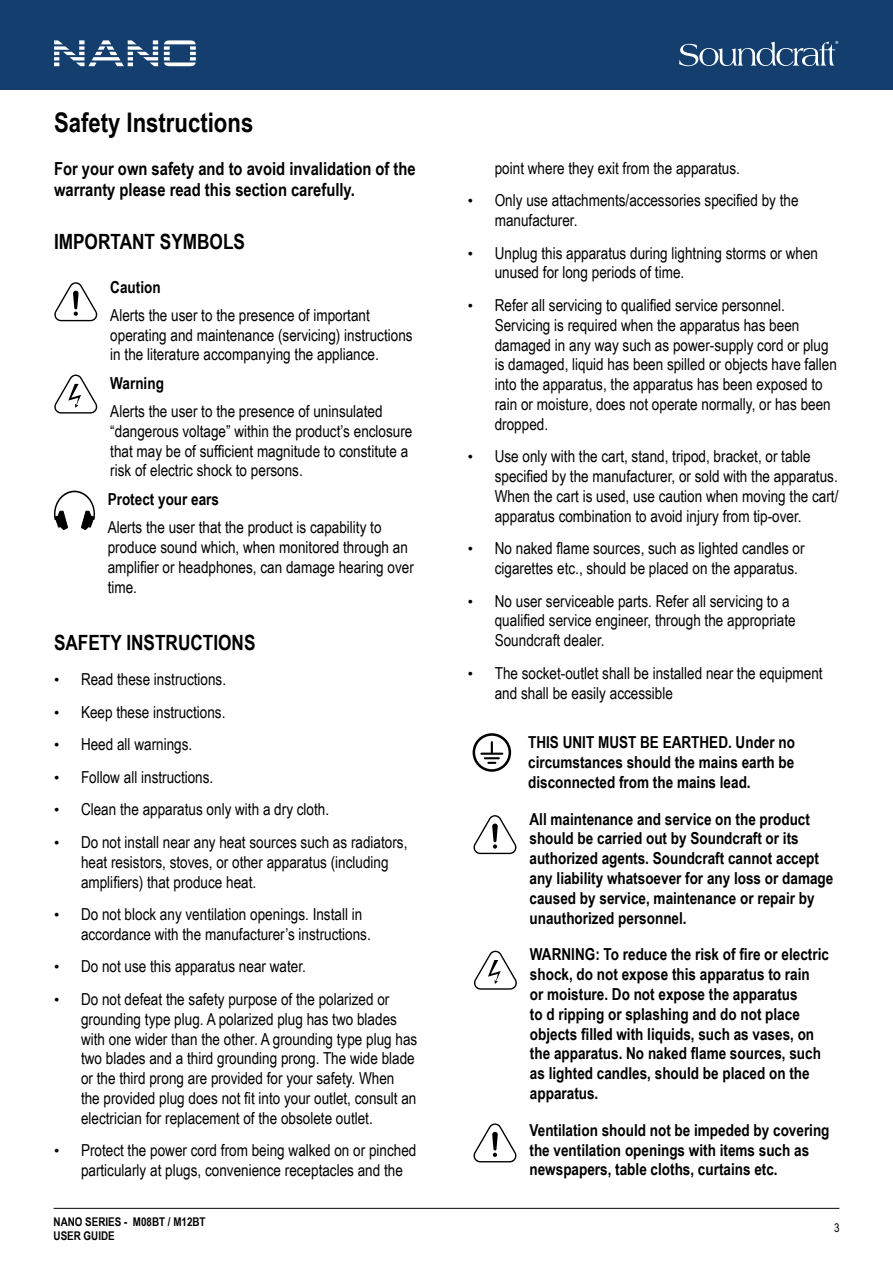
<style>
.page{position:relative;width:893px;height:1263px;background:#fff}
.page>*{position:absolute;margin:0;border:0;box-sizing:border-box;transform-origin:0 0}
.t1{font:700 27px "Arial Narrow";color:#000}
.t2{font:700 21px "Arial Narrow";color:#000}
.t3{font:700 18px/21.6px "Arial Narrow";color:#000}
.t4{font:16.5px/19.8px "Arial Narrow";color:#000}
.t5{font:700 16.5px/19.8px "Arial Narrow";color:#000}
.t6{font:700 12px/14.4px "Arial Narrow";color:#000}
.t7{font:12px "Arial Narrow";color:#000}
.t8{font:8.85px "Myriad Pro";color:#fff}
.s1{font-family:"Arial";font-size:15px}
</style>
<div class="page">
<div style="left:0;top:0;width:893px;height:89px;background:#133e6d"></div>
<hr style="left:54px;top:1208px;width:785px;height:1px;background:#000">
<svg style="left:679px;top:42px;width:156px;height:24px"></svg>
<svg style="left:164px;top:40px;width:32px;height:26px"></svg>
<svg style="left:54px;top:40px;width:104px;height:26px"></svg>
<svg style="left:54px;top:375px;width:44px;height:39px"></svg>
<svg style="left:54px;top:282px;width:44px;height:39px"></svg>
<svg style="left:54px;top:491px;width:41px;height:39px"></svg>
<svg style="left:474px;top:951px;width:43px;height:39px"></svg>
<svg style="left:473px;top:815px;width:44px;height:39px"></svg>
<svg style="left:473px;top:1123px;width:44px;height:39px"></svg>
<svg style="left:473px;top:733px;width:38px;height:39px"></svg>
<h1 class="t1" style="left:54px;top:102px;width:201px">Safety Instructions</h1>
<p class="t3" style="left:54px;top:157px;width:363px">For your own safety and to avoid invalidation of the warranty please read this section carefully.</p>
<p class="t2" style="left:54px;top:226px;width:193px">IMPORTANT SYMBOLS</p>
<p class="t5" style="left:110px;top:276px;width:52px">Caution</p>
<p class="t4" style="left:110px;top:305px;width:304px">Alerts the user to the presence of important operating and maintenance (servicing) instructions in the literature accompanying the appliance.</p>
<p class="t5" style="left:110px;top:372px;width:55px">Warning</p>
<p class="t4" style="left:110px;top:401px;width:304px">Alerts the user to the presence of uninsulated “dangerous voltage” within the product’s enclosure that may be of sufficient magnitude to constitute a risk of electric shock to persons.</p>
<p class="t5" style="left:108px;top:488px;width:113px">Protect your ears</p>
<p class="t4" style="left:108px;top:517px;width:308px">Alerts the user that the product is capability to produce sound which, when monitored through an amplifier or headphones, can damage hearing over time.</p>
<p class="t2" style="left:54px;top:627px;width:203px">SAFETY INSTRUCTIONS</p>
<p class="t4" style="left:54px;top:669px;width:174px"><span class="s1">•</span> Read these instructions.</p>
<p class="t4" style="left:54px;top:701px;width:173px"><span class="s1">•</span> Keep these instructions.</p>
<p class="t4" style="left:54px;top:734px;width:140px"><span class="s1">•</span> Heed all warnings.</p>
<p class="t4" style="left:54px;top:766px;width:161px"><span class="s1">•</span> Follow all instructions.</p>
<p class="t4" style="left:54px;top:799px;width:277px"><span class="s1">•</span> Clean the apparatus only with a dry cloth.</p>
<p class="t4" style="left:81px;top:831px;width:328px;text-indent:-27px"><span class="s1">•</span> Do not install near any heat sources such as radiators, heat resistors, stoves, or other apparatus (including amplifiers) that produce heat.</p>
<p class="t4" style="left:81px;top:904px;width:291px;text-indent:-27px"><span class="s1">•</span> Do not block any ventilation openings. Install in accordance with the manufacturer’s instructions.</p>
<p class="t4" style="left:54px;top:956px;width:253px"><span class="s1">•</span> Do not use this apparatus near water.</p>
<p class="t4" style="left:81px;top:989px;width:338px;text-indent:-27px"><span class="s1">•</span> Do not defeat the safety purpose of the polarized or grounding type plug. A polarized plug has two blades with one wider than the other. A grounding type plug has two blades and a third grounding prong. The wide blade or the third prong are provided for your safety. When the provided plug does not fit into your outlet, consult an electrician for replacement of the obsolete outlet.</p>
<p class="t4" style="left:81px;top:1140px;width:337px;text-indent:-27px"><span class="s1">•</span> Protect the power cord from being walked on or pinched particularly at plugs, convenience receptacles and the</p>
<p class="t6" style="left:54px;top:1214px;width:154px">NANO SERIES - M08BT / M12BT<br>USER GUIDE</p>
<p class="t8" style="left:835px;top:38px;width:5px">®</p>
<p class="t4" style="left:495px;top:157px;width:247px">point where they exit from the apparatus.</p>
<p class="t4" style="left:495px;top:190px;width:305px;text-indent:-27px"><span class="s1">•</span> Only use attachments/accessories specified by the manufacturer.</p>
<p class="t4" style="left:495px;top:242px;width:325px;text-indent:-27px"><span class="s1">•</span> Unplug this apparatus during lightning storms or when unused for long periods of time.</p>
<p class="t4" style="left:495px;top:295px;width:344px;text-indent:-27px"><span class="s1">•</span> Refer all servicing to qualified service personnel.<br>Servicing is required when the apparatus has been damaged in any way such as power-supply cord or plug is damaged, liquid has been spilled or objects have fallen into the apparatus, the apparatus has been exposed to rain or moisture, does not operate normally, or has been dropped.</p>
<p class="t4" style="left:495px;top:446px;width:345px;text-indent:-27px"><span class="s1">•</span> Use only with the cart, stand, tripod, bracket, or table specified by the manufacturer, or sold with the apparatus.<br>When the cart is used, use caution when moving the cart/ apparatus combination to avoid injury from tip-over.</p>
<p class="t4" style="left:495px;top:538px;width:311px;text-indent:-27px"><span class="s1">•</span> No naked flame sources, such as lighted candles or cigarettes etc., should be placed on the apparatus.</p>
<p class="t4" style="left:495px;top:590px;width:302px;text-indent:-27px"><span class="s1">•</span> No user serviceable parts. Refer all servicing to a qualified service engineer, through the appropriate<br>Soundcraft dealer.</p>
<p class="t4" style="left:495px;top:662px;width:329px;text-indent:-27px"><span class="s1">•</span> The socket-outlet shall be installed near the equipment and shall be easily accessible</p>
<p class="t5" style="left:528px;top:732px;width:268px;text-align:justify">THIS UNIT MUST BE EARTHED. Under no circumstances should the mains earth be disconnected from the mains lead.</p>
<p class="t5" style="left:529px;top:808px;width:305px">All maintenance and service on the product should be carried out by Soundcraft or its authorized agents. Soundcraft cannot accept any liability whatsoever for any loss or damage caused by service, maintenance or repair by unauthorized personnel.</p>
<p class="t5" style="left:530px;top:944px;width:301px">WARNING: To reduce the risk of fire or electric shock, do not expose this apparatus to rain<br>or moisture. Do not expose the apparatus<br>to d ripping or splashing and do not place objects filled with liquids, such as vases, on the apparatus. No naked flame sources, such as lighted candles, should be placed on the apparatus.</p>
<p class="t5" style="left:529px;top:1119px;width:302px">Ventilation should not be impeded by covering the ventilation openings with items such as newspapers, table cloths, curtains etc.</p>
<p class="t7" style="left:834px;top:1219px;width:7px">3</p>
</div>
